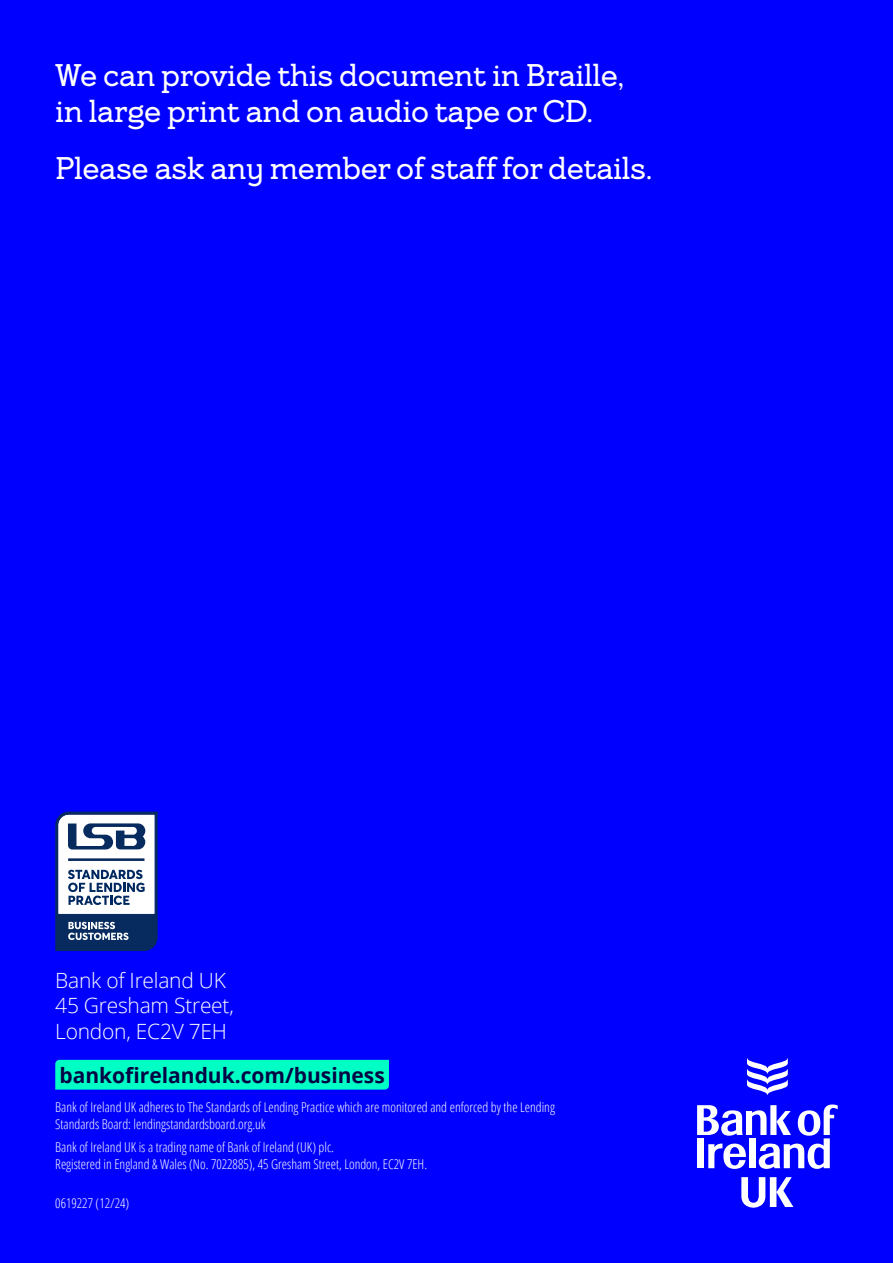
<style>
.page{position:relative;width:893px;height:1263px;background:#00f}
.page>*{position:absolute;margin:0;border:0;box-sizing:border-box;transform-origin:0 0}
.t1{font:31.5px/36px "Bankof Ireland Serif";letter-spacing:-.01em;color:#fff}
.t2{font:300 21px/25.2px "Open Sans";letter-spacing:-.01em;color:#fff}
.Main_Body_sub_sub_header{font:700 21px "Open Sans";color:#000645}
.Main_Body{font:300 13.5px/17.2px "Open Sans Condensed";color:#fff}
</style>
<div class="page">
<svg style="left:697px;top:1104px;width:141px;height:65px"></svg>
<svg style="left:747px;top:1058px;width:41px;height:37px"></svg>
<svg style="left:741px;top:1177px;width:52px;height:31px"></svg>
<div style="left:55px;top:1060px;width:334px;height:29px;background:#00ffc5"></div>
<svg style="left:55px;top:812px;width:103px;height:139px;background:#8899b5"></svg>
<p class="t1" style="left:55px;top:58px;width:571px">We can provide this document in Braille, in large print and on audio tape or CD.</p>
<p class="t1" style="left:55px;top:151px;width:599px">Please ask any member of staff for details.</p>
<p class="t2" style="left:55px;top:967px;width:180px">Bank of Ireland UK<br>45 Gresham Street,<br>London, EC2V 7EH</p>
<p class="Main_Body_sub_sub_header" style="left:60px;top:1060px;width:327px">bankofirelanduk.com/business</p>
<p class="Main_Body" style="left:55px;top:1098px;width:501px">Bank of Ireland UK adheres to The Standards of Lending Practice which are monitored and enforced by the Lending<br>Standards Board: lendingstandardsboard.org.uk</p>
<p class="Main_Body" style="left:55px;top:1138px;width:373px">Bank of Ireland UK is a trading name of Bank of Ireland (UK) plc.<br>Registered in England &amp; Wales (No. 7022885), 45 Gresham Street, London, EC2V 7EH.</p>
<p class="Main_Body" style="left:55px;top:1194px;width:76px">0619227 (12/24)</p>
</div>
